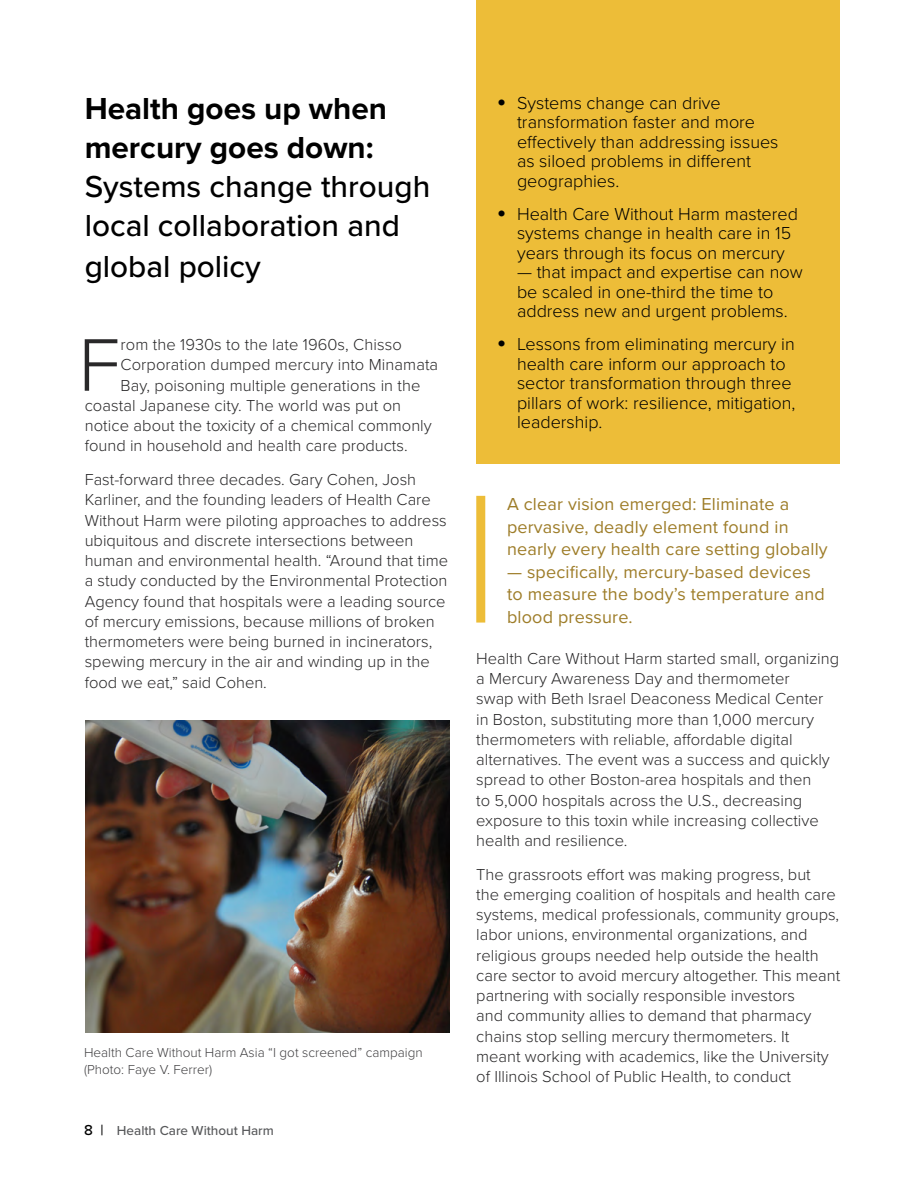
<style>
.page{position:relative;width:918px;height:1188px;background:#fff}
.page>*{position:absolute;margin:0;border:0;box-sizing:border-box;transform-origin:0 0}
.t1{font:300 77.25px "Proxima Nova";color:#292829}
.t2{font:500 31.5px/39.8px "Proxima Nova";color:#000}
.t3{font:700 31.5px/39px "Proxima Nova";color:#000}
.t4{font:300 18px/19.5px "Proxima Nova";color:#000}
.t5{font:18px/22.5px "Proxima Nova";letter-spacing:.01em;color:#9e7d29}
.t6{font:300 16.5px/20.2px "Proxima Nova";color:#292829}
.t7{font:300 13.5px/16.5px "Proxima Nova";color:#414042}
.t8{font:500 13.5px "Proxima Nova";color:#58595b}
.s1{font-size:15px;color:#000}
.s2{font-weight:500;font-size:27px}
</style>
<div class="page">
<div style="left:476px;top:496px;width:9px;height:127px;background:#edbd38"></div>
<div style="left:476px;top:0;width:364px;height:463px;background:#edbd38"></div>
<img style="left:86px;top:720px;width:364px;height:313px">
<h2 class="t3" style="left:85px;top:90px;width:304px">Health goes up when mercury goes down:</h2>
<h2 class="t2" style="left:85px;top:168px;width:347px">Systems change through local collaboration and global policy</h2>
<h1 class="t1" style="left:78px;top:319px;width:43px">F</h1>
<p class="t6" style="left:121px;top:335px;width:283px">rom the 1930s to the late 1960s, Chisso</p>
<p class="t6" style="left:121px;top:355px;width:319px">Corporation dumped mercury into Minamata</p>
<p class="t6" style="left:121px;top:375px;width:302px">Bay, poisoning multiple generations in the</p>
<p class="t6" style="left:85px;top:396px;width:318px">coastal Japanese city. The world was put on</p>
<p class="t6" style="left:85px;top:416px;width:348px">notice about the toxicity of a chemical commonly</p>
<p class="t6" style="left:85px;top:436px;width:324px">found in household and health care products.</p>
<p class="t6" style="left:85px;top:470px;width:365px">Fast-forward three decades. Gary Cohen, Josh Karliner, and the founding leaders of Health Care Without Harm were piloting approaches to address ubiquitous and discrete intersections between human and environmental health. “Around that time a study conducted by the Environmental Protection Agency found that hospitals were a leading source of mercury emissions, because millions of broken thermometers were being burned in incinerators, spewing mercury in the air and winding up in the food we eat,” said Cohen.</p>
<p class="t7" style="left:84px;top:1045px;width:340px">Health Care Without Harm Asia “I got screened” campaign (Photo: Faye V. Ferrer)</p>
<p class="t8" style="left:84px;top:1123px;width:191px"><span class="s1">8 |</span> Health Care Without Harm</p>
<p class="t4" style="left:517px;top:93px;width:263px;text-indent:-20px"><span class="s2">•</span> Systems change can drive transformation faster and more effectively than addressing issues as siloed problems in different geographies.</p>
<p class="t4" style="left:517px;top:204px;width:282px;text-indent:-20px"><span class="s2">•</span> Health Care Without Harm mastered systems change in health care in 15 years through its focus on mercury</p>
<p class="t4" style="left:517px;top:263px;width:287px">— that impact and expertise can now be scaled in one-third the time to address new and urgent problems.</p>
<p class="t4" style="left:517px;top:335px;width:280px;text-indent:-20px"><span class="s2">•</span> Lessons from eliminating mercury in health care inform our approach to sector transformation through three pillars of work: resilience, mitigation, leadership.</p>
<p class="t5" style="left:507px;top:493px;width:322px">A clear vision emerged: Eliminate a pervasive, deadly element found in nearly every health care setting globally</p>
<p class="t5" style="left:507px;top:561px;width:319px">— specifically, mercury-based devices to measure the body’s temperature and blood pressure.</p>
<p class="t6" style="left:476px;top:648px;width:364px">Health Care Without Harm started small, organizing a Mercury Awareness Day and thermometer<br>swap with Beth Israel Deaconess Medical Center in Boston, substituting more than 1,000 mercury thermometers with reliable, affordable digital alternatives. The event was a success and quickly spread to other Boston-area hospitals and then<br>to 5,000 hospitals across the U.S., decreasing exposure to this toxin while increasing collective health and resilience.</p>
<p class="t6" style="left:476px;top:864px;width:365px">The grassroots effort was making progress, but<br>the emerging coalition of hospitals and health care systems, medical professionals, community groups, labor unions, environmental organizations, and religious groups needed help outside the health care sector to avoid mercury altogether. This meant partnering with socially responsible investors<br>and community allies to demand that pharmacy chains stop selling mercury thermometers. It<br>meant working with academics, like the University of Illinois School of Public Health, to conduct</p>
</div>
